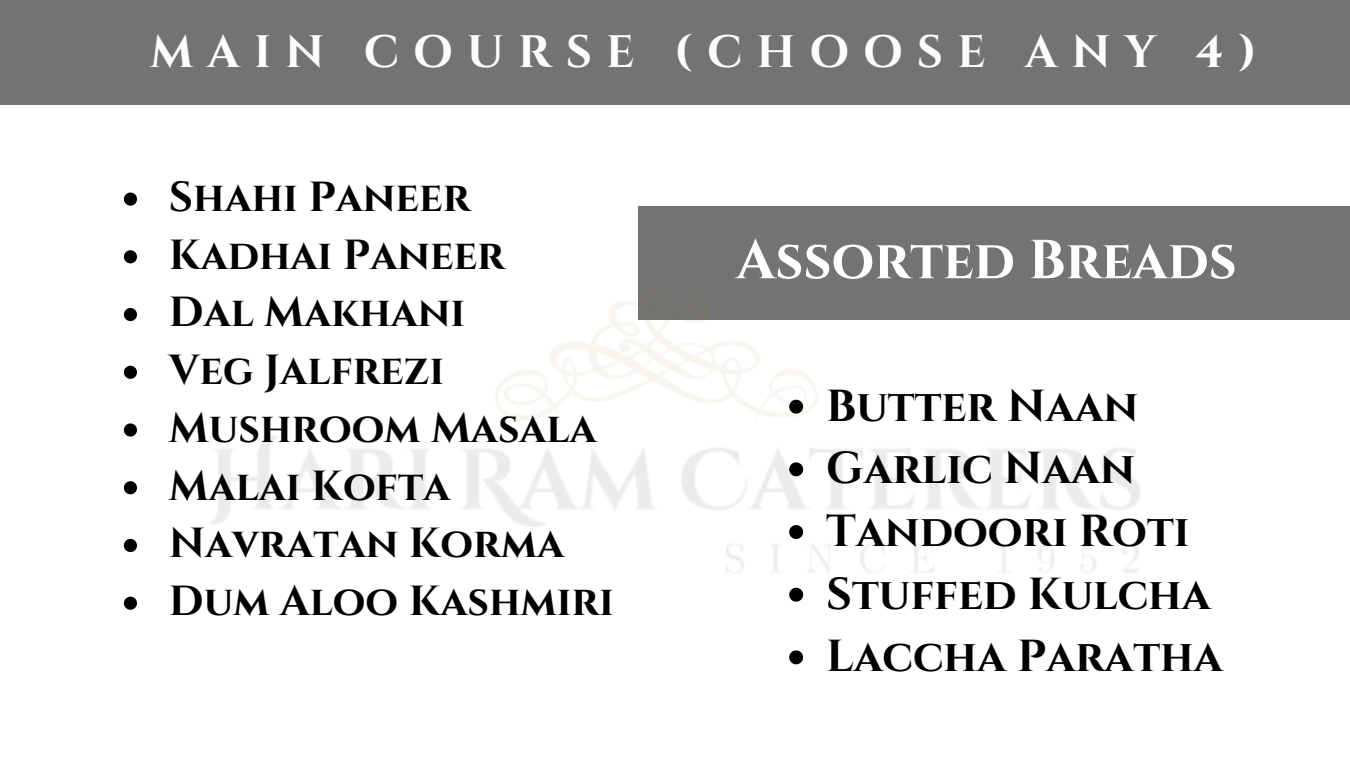
<style>
.page{position:relative;width:1350px;height:761px;background:#fff}
.page>*{position:absolute;margin:0;border:0;box-sizing:border-box;transform-origin:0 0}
.t1{font:700 54.75px "Cinzel";color:#fff}
.t2{font:700 45.3px "Cinzel";letter-spacing:.31em;color:#fffcfc}
.t3{font:700 44.7px "Cinzel";color:#000}
.t4{font:700 42px "Cinzel";color:#000}
</style>
<div class="page">
<svg style="left:124px;top:192px;width:13px;height:4px"></svg>
<div style="left:0;top:0;width:1350px;height:105px;background:#737373"></div>
<div style="left:639px;top:206px;width:711px;height:114px;background:#737373"></div>
<img style="left:123px;top:196px;width:1017px;height:469px">
<p class="t2" style="left:150px;top:23px;width:1108px">MAIN COURSE (CHOOSE ANY 4)</p>
<h2 class="t4" style="left:169px;top:170px;width:303px">Shahi Paneer</h2>
<p class="t4" style="left:169px;top:228px;width:337px">Kadhai Paneer</p>
<p class="t4" style="left:169px;top:285px;width:298px">Dal Makhani</p>
<p class="t4" style="left:169px;top:343px;width:277px">Veg Jalfrezi</p>
<p class="t4" style="left:169px;top:401px;width:429px">Mushroom Masala</p>
<p class="t4" style="left:169px;top:458px;width:283px">Malai Kofta</p>
<p class="t4" style="left:169px;top:516px;width:397px">Navratan Korma</p>
<p class="t4" style="left:169px;top:574px;width:446px">Dum Aloo Kashmiri</p>
<p class="t1" style="left:736px;top:225px;width:502px">Assorted Breads</p>
<p class="t3" style="left:826px;top:377px;width:314px">Butter Naan</p>
<p class="t3" style="left:826px;top:440px;width:310px">Garlic Naan</p>
<p class="t3" style="left:826px;top:502px;width:365px">Tandoori Roti</p>
<p class="t3" style="left:826px;top:565px;width:386px">Stuffed Kulcha</p>
<p class="t3" style="left:826px;top:627px;width:398px">Laccha Paratha</p>
</div>
